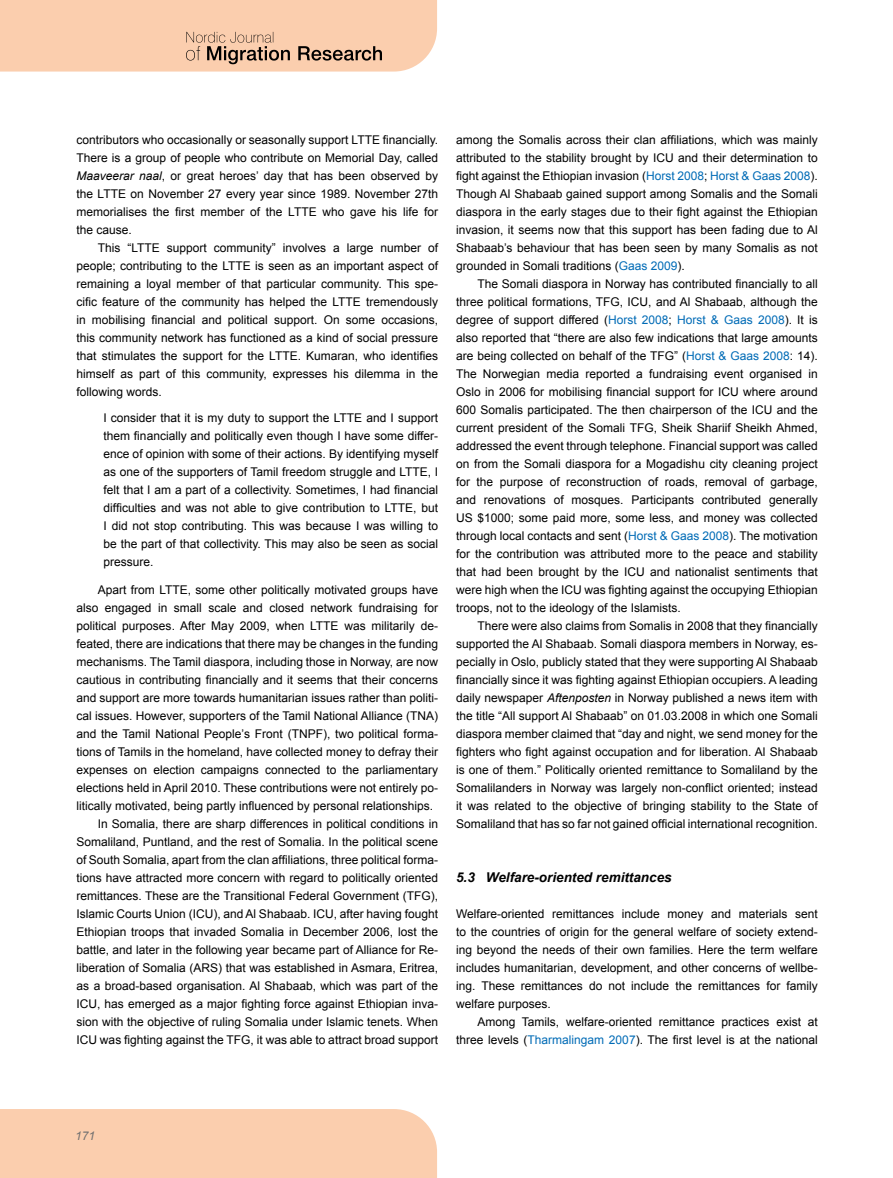
<style>
.page{position:relative;width:893px;height:1178px;background:#fff}
.page>*{position:absolute;margin:0;border:0;box-sizing:border-box;transform-origin:0 0}
.t1{font:italic 700 13.5px "Arial";color:#000}
.t2{font:12px/18px "Arial";color:#000;text-align:justify}
.t3{font:italic 12px "Arial";color:#706f6f}
.s1{font-style:italic}
.s2{color:#006bb6}
</style>
<div class="page">
<div style="left:0;top:1109px;width:437px;height:69px;background:#fbceae"></div>
<svg style="left:0;top:0;width:437px;height:72px;background:#f2c7a9"></svg>
<p class="t2" style="left:76px;top:131px;width:363px">contributors who occasionally or seasonally support LTTE financially.<br>There is a group of people who contribute on Memorial Day, called <span class="s1">Maaveerar naal</span>, or great heroes’ day that has been observed by the LTTE on November 27 every year since 1989. November 27th memorialises the first member of the LTTE who gave his life for the cause.</p>
<p class="t2" style="left:76px;top:239px;width:363px;text-indent:21px">This “LTTE support community” involves a large number of people; contributing to the LTTE is seen as an important aspect of remaining a loyal member of that particular community. This spe&shy;cific feature of the community has helped the LTTE tremendously in mobilising financial and political support. On some occasions, this community network has functioned as a kind of social pressure that stimulates the support for the LTTE. Kumaran, who identifies himself as part of this community, expresses his dilemma in the following words.</p>
<p class="t2" style="left:103px;top:408px;width:336px">I consider that it is my duty to support the LTTE and I support them financially and politically even though I have some differ&shy;ence of opinion with some of their actions. By identifying myself as one of the supporters of Tamil freedom struggle and LTTE, I felt that I am a part of a collectivity. Sometimes, I had financial difficulties and was not able to give contribution to LTTE, but I did not stop contributing. This was because I was willing to be the part of that collectivity. This may also be seen as social pressure.</p>
<p class="t2" style="left:98px;top:581px;width:342px">Apart from LTTE, some other politically motivated groups have</p>
<p class="t2" style="left:76px;top:599px;width:363px">also engaged in small scale and closed network fundraising for</p>
<p class="t2" style="left:76px;top:617px;width:363px">political purposes. After May 2009, when LTTE was militarily de-</p>
<p class="t2" style="left:76px;top:635px;width:363px">feated, there are indications that there may be changes in the funding</p>
<p class="t2" style="left:76px;top:653px;width:363px">mechanisms. The Tamil diaspora, including those in Norway, are now</p>
<p class="t2" style="left:76px;top:671px;width:363px">cautious in contributing financially and it seems that their concerns</p>
<p class="t2" style="left:76px;top:689px;width:363px">and support are more towards humanitarian issues rather than politi-</p>
<p class="t2" style="left:76px;top:707px;width:363px">cal issues. However, supporters of the Tamil National Alliance (TNA)</p>
<p class="t2" style="left:76px;top:725px;width:363px">and the Tamil National People’s Front (TNPF), two political forma-</p>
<p class="t2" style="left:76px;top:743px;width:363px">tions of Tamils in the homeland, have collected money to defray their</p>
<p class="t2" style="left:76px;top:761px;width:363px">expenses on election campaigns connected to the parliamentary</p>
<p class="t2" style="left:76px;top:779px;width:363px">elections held in April 2010. These contributions were not entirely po-</p>
<p class="t2" style="left:76px;top:797px;width:358px">litically motivated, being partly influenced by personal relationships.</p>
<p class="t2" style="left:98px;top:815px;width:342px">In Somalia, there are sharp differences in political conditions in</p>
<p class="t2" style="left:76px;top:833px;width:363px">Somaliland, Puntland, and the rest of Somalia. In the political scene</p>
<p class="t2" style="left:76px;top:851px;width:363px">of South Somalia, apart from the clan affiliations, three political forma-</p>
<p class="t2" style="left:76px;top:869px;width:363px">tions have attracted more concern with regard to politically oriented</p>
<p class="t2" style="left:76px;top:887px;width:363px">remittances. These are the Transitional Federal Government (TFG),</p>
<p class="t2" style="left:76px;top:905px;width:363px">Islamic Courts Union (ICU), and Al Shabaab. ICU, after having fought</p>
<p class="t2" style="left:76px;top:923px;width:363px">Ethiopian troops that invaded Somalia in December 2006, lost the</p>
<p class="t2" style="left:76px;top:941px;width:363px">battle, and later in the following year became part of Alliance for Re-</p>
<p class="t2" style="left:76px;top:959px;width:363px">liberation of Somalia (ARS) that was established in Asmara, Eritrea,</p>
<p class="t2" style="left:76px;top:977px;width:363px">as a broad-based organisation. Al Shabaab, which was part of the</p>
<p class="t2" style="left:76px;top:995px;width:363px">ICU, has emerged as a major fighting force against Ethiopian inva-</p>
<p class="t2" style="left:76px;top:1013px;width:363px">sion with the objective of ruling Somalia under Islamic tenets. When</p>
<p class="t2" style="left:76px;top:1031px;width:363px">ICU was fighting against the TFG, it was able to attract broad support</p>
<p class="t2" style="left:456px;top:131px;width:363px">among the Somalis across their clan affiliations, which was mainly attributed to the stability brought by ICU and their determination to fight against the Ethiopian invasion (<span class="s2">Horst 2008</span>; <span class="s2">Horst &amp; Gaas 2008</span>).<br>Though Al Shabaab gained support among Somalis and the Somali diaspora in the early stages due to their fight against the Ethiopian invasion, it seems now that this support has been fading due to Al Shabaab’s behaviour that has been seen by many Somalis as not grounded in Somali traditions (<span class="s2">Gaas 2009</span>).</p>
<p class="t2" style="left:456px;top:275px;width:363px;text-indent:21px">The Somali diaspora in Norway has contributed financially to all three political formations, TFG, ICU, and Al Shabaab, although the degree of support differed (<span class="s2">Horst 2008</span>; <span class="s2">Horst &amp; Gaas 2008</span>). It is also reported that “there are also few indications that large amounts are being collected on behalf of the TFG” (<span class="s2">Horst &amp; Gaas 2008</span>: 14).<br>The Norwegian media reported a fundraising event organised in Oslo in 2006 for mobilising financial support for ICU where around 600 Somalis participated. The then chairperson of the ICU and the current president of the Somali TFG, Sheik Shariif Sheikh Ahmed, addressed the event through telephone. Financial support was called on from the Somali diaspora for a Mogadishu city cleaning project for the purpose of reconstruction of roads, removal of garbage, and renovations of mosques. Participants contributed generally US $1000; some paid more, some less, and money was collected through local contacts and sent (<span class="s2">Horst &amp; Gaas 2008</span>). The motivation for the contribution was attributed more to the peace and stability that had been brought by the ICU and nationalist sentiments that were high when the ICU was fighting against the occupying Ethiopian troops, not to the ideology of the Islamists.</p>
<p class="t2" style="left:456px;top:617px;width:363px;text-indent:21px">There were also claims from Somalis in 2008 that they financially supported the Al Shabaab. Somali diaspora members in Norway, es&shy;pecially in Oslo, publicly stated that they were supporting Al Shabaab financially since it was fighting against Ethiopian occupiers. A leading daily newspaper <span class="s1">Aftenposten</span> in Norway published a news item with the title “All support Al Shabaab” on 01.03.2008 in which one Somali diaspora member claimed that “day and night, we send money for the fighters who fight against occupation and for liberation. Al Shabaab is one of them.” Politically oriented remittance to Somaliland by the Somalilanders in Norway was largely non-conflict oriented; instead it was related to the objective of bringing stability to the State of Somaliland that has so far not gained official international recognition.</p>
<p class="t1" style="left:456px;top:869px;width:217px">5.3 Welfare-oriented remittances</p>
<p class="t2" style="left:456px;top:905px;width:363px">Welfare-oriented remittances include money and materials sent to the countries of origin for the general welfare of society extend&shy;ing beyond the needs of their own families. Here the term welfare includes humanitarian, development, and other concerns of wellbe&shy;ing. These remittances do not include the remittances for family welfare purposes.</p>
<p class="t2" style="left:456px;top:1013px;width:363px;text-align:right">Among Tamils, welfare-oriented remittance practices exist at three levels (<span class="s2">Tharmalingam 2007</span>). The first level is at the national</p>
<p class="t3" style="left:75px;top:1128px;width:22px">171</p>
</div>
